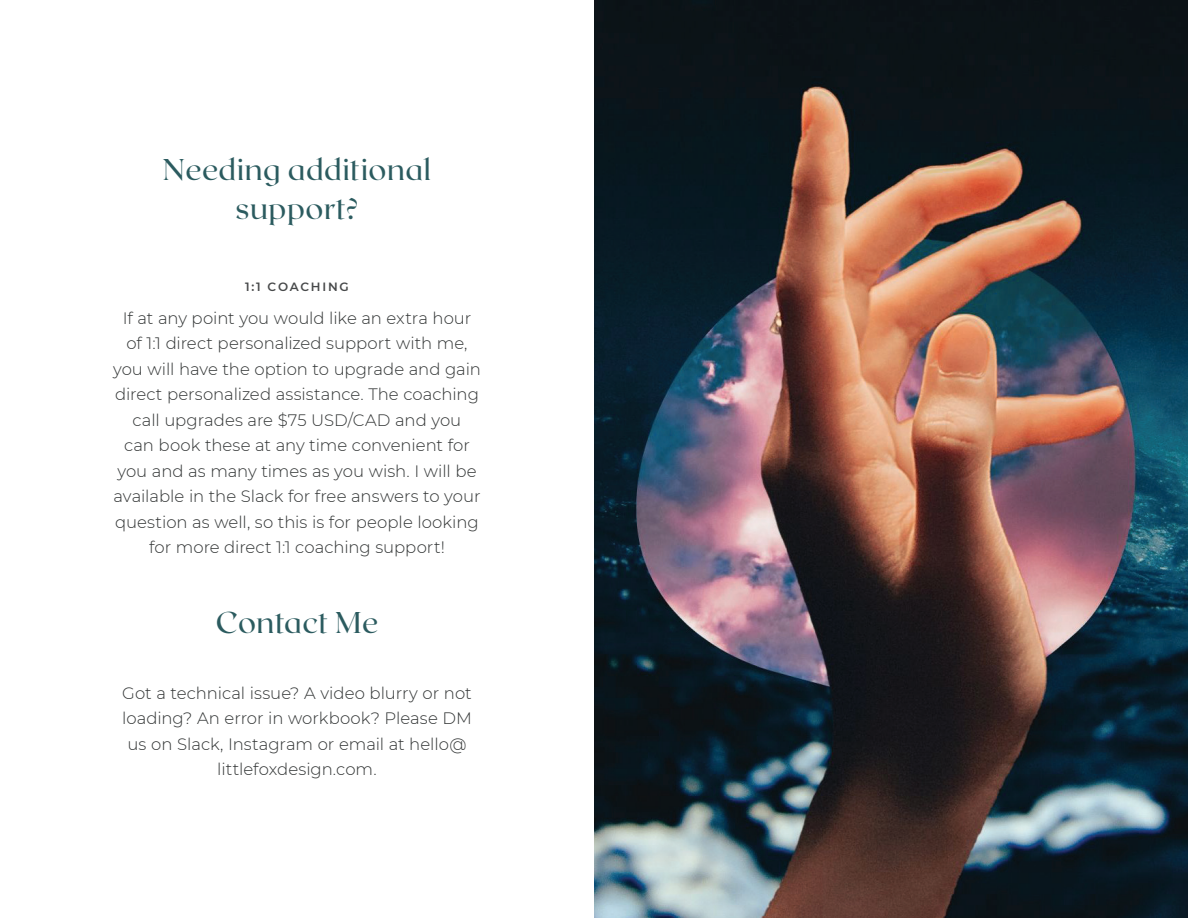
<style>
.page{position:relative;width:1188px;height:918px;background:#fff}
.page>*{position:absolute;margin:0;border:0;box-sizing:border-box;transform-origin:0 0}
.t1{font:30px/39px "Roxborough CF";letter-spacing:.02em;color:#2b5b5f;text-align:center}
.t2{font:300 16.5px/25.5px "Montserrat";color:#313434;text-align:center}
.t3{font:600 12px "Montserrat";letter-spacing:.15em;color:#47494a}
</style>
<div class="page">
<img style="left:594px;top:0;width:594px;height:918px">
<h1 class="t1" style="left:163px;top:150px;width:270px">Needing additional support?</h1>
<p class="t3" style="left:245px;top:279px;width:105px">1:1 COACHING</p>
<p class="t2" style="left:113px;top:304px;width:369px">If at any point you would like an extra hour of 1:1 direct personalized support with me, you will have the option to upgrade and gain direct personalized assistance. The coaching call upgrades are $75 USD/CAD and you<br>can book these at any time convenient for you and as many times as you wish. I will be available in the Slack for free answers to your question as well, so this is for people looking for more direct 1:1 coaching support!</p>
<h1 class="t1" style="left:216px;top:602px;width:164px">Contact Me</h1>
<p class="t2" style="left:122px;top:679px;width:351px">Got a technical issue? A video blurry or not loading? An error in workbook? Please DM us on Slack, Instagram or email at hello@ littlefoxdesign.com.</p>
</div>
